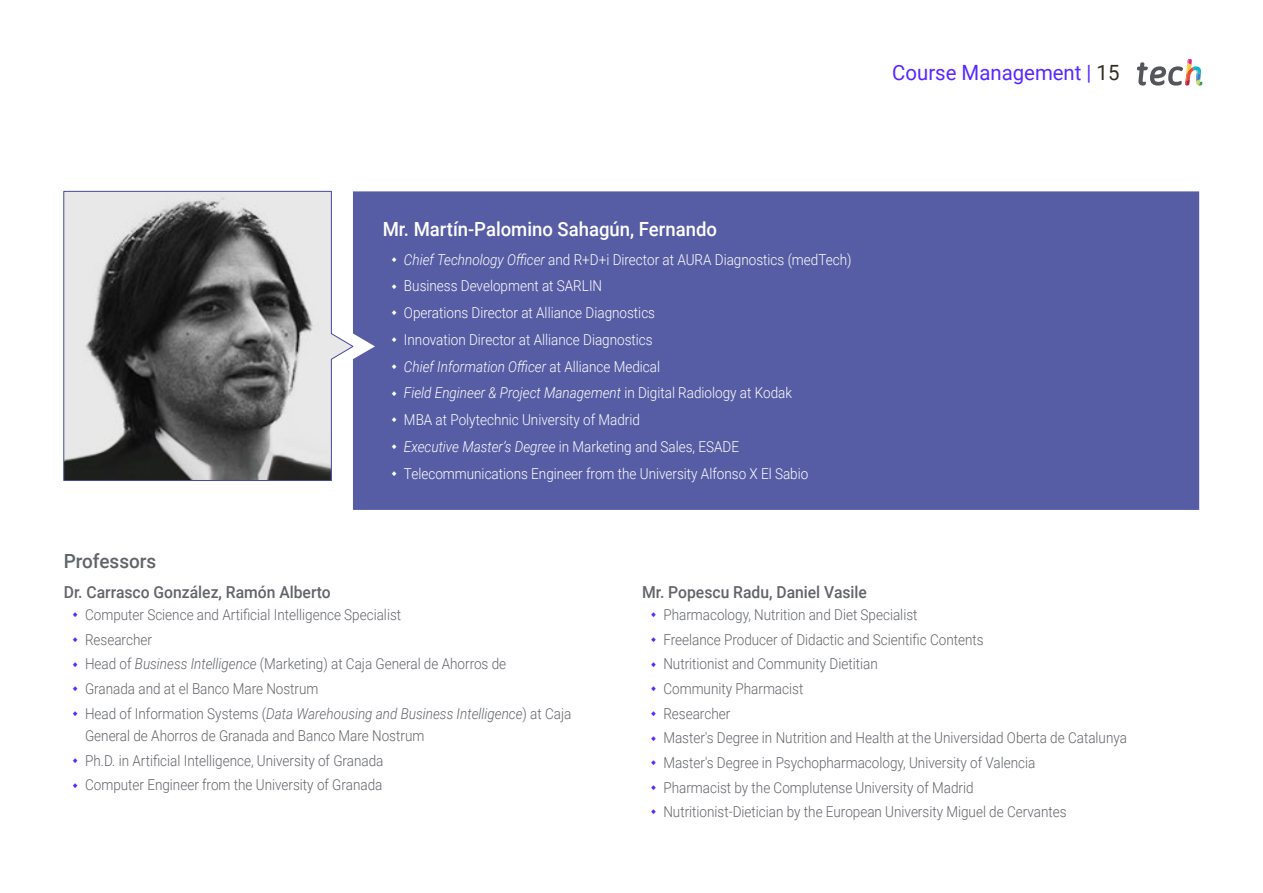
<style>
.page{position:relative;width:1263px;height:893px;background:#fff}
.page>*{position:absolute;margin:0;border:0;box-sizing:border-box;transform-origin:0 0}
.t1{font:21px "Roboto";color:#5927ff}
.t2{font:500 19.5px "Roboto";color:#fff;scale:.95 1}
.t3{font:500 19.5px "Roboto";color:#61646a}
.t4{font:500 16.5px "Roboto";color:#61646a;scale:.95 1}
.t5{font:300 15px/24.6px "Roboto";color:#61646a;scale:.9 1}
.t6{font:300 15px/26.7px "Roboto";color:#fff;scale:.9 1}
.s1{color:#312e20}
.s2{font-style:italic}
</style>
<div class="page">
<div style="left:353px;top:191px;width:846px;height:319px;background:#575da4"></div>
<svg style="left:63px;top:191px;width:291px;height:290px;background:#8a8a8b"></svg>
<svg style="left:1137px;top:59px;width:65px;height:27px"></svg>
<svg style="left:392px;top:257px;width:5px;height:5px"></svg>
<svg style="left:392px;top:284px;width:5px;height:5px"></svg>
<svg style="left:392px;top:310px;width:5px;height:5px"></svg>
<svg style="left:392px;top:337px;width:5px;height:5px"></svg>
<svg style="left:392px;top:364px;width:5px;height:5px"></svg>
<svg style="left:392px;top:391px;width:5px;height:5px"></svg>
<svg style="left:392px;top:417px;width:5px;height:5px"></svg>
<svg style="left:392px;top:444px;width:5px;height:5px"></svg>
<svg style="left:392px;top:471px;width:5px;height:5px"></svg>
<h1 class="t1" style="left:892px;top:57px;width:229px">Course Management | <span class="s1">15</span></h1>
<h2 class="t2" style="left:383px;top:215px;width:353px">Mr. Martín-Palomino Sahagún, Fernando</h2>
<p class="t6" style="left:404px;top:245px;width:499px"><span class="s2">Chief Technology Officer</span> and R+D+i Director at AURA Diagnostics (medTech)<br>Business Development at SARLIN<br>Operations Director at Alliance Diagnostics<br>Innovation Director at Alliance Diagnostics<br><span class="s2">Chief Information Officer</span> at Alliance Medical<br><span class="s2">Field Engineer &amp; Project Management</span> in Digital Radiology at Kodak<br>MBA at Polytechnic University of Madrid<br><span class="s2">Executive Master’s Degree</span> in Marketing and Sales, ESADE Telecommunications Engineer from the University Alfonso X El Sabio</p>
<h2 class="t3" style="left:64px;top:548px;width:94px">Professors</h2>
<p class="t4" style="left:64px;top:580px;width:283px">Dr. Carrasco González, Ramón Alberto</p>
<p class="t5" style="left:85px;top:602px;width:542px">Computer Science and Artificial Intelligence Specialist<br>Researcher<br>Head of <span class="s2">Business Intelligence</span> (Marketing) at Caja General de Ahorros de<br>Granada and at el Banco Mare Nostrum<br>Head of Information Systems (<span class="s2">Data Warehousing and Business Intelligence</span>) at Caja</p>
<p class="t5" style="left:85px;top:723px;width:379px">General de Ahorros de Granada and Banco Mare Nostrum<br>Ph.D. in Artificial Intelligence, University of Granada<br>Computer Engineer from the University of Granada</p>
<p class="t4" style="left:642px;top:580px;width:238px">Mr. Popescu Radu, Daniel Vasile</p>
<p class="t5" style="left:663px;top:602px;width:517px">Pharmacology, Nutrition and Diet Specialist<br>Freelance Producer of Didactic and Scientific Contents<br>Nutritionist and Community Dietitian<br>Community Pharmacist<br>Researcher<br>Master's Degree in Nutrition and Health at the Universidad Oberta de Catalunya Master's Degree in Psychopharmacology, University of Valencia<br>Pharmacist by the Complutense University of Madrid<br>Nutritionist-Dietician by the European University Miguel de Cervantes</p>
</div>
